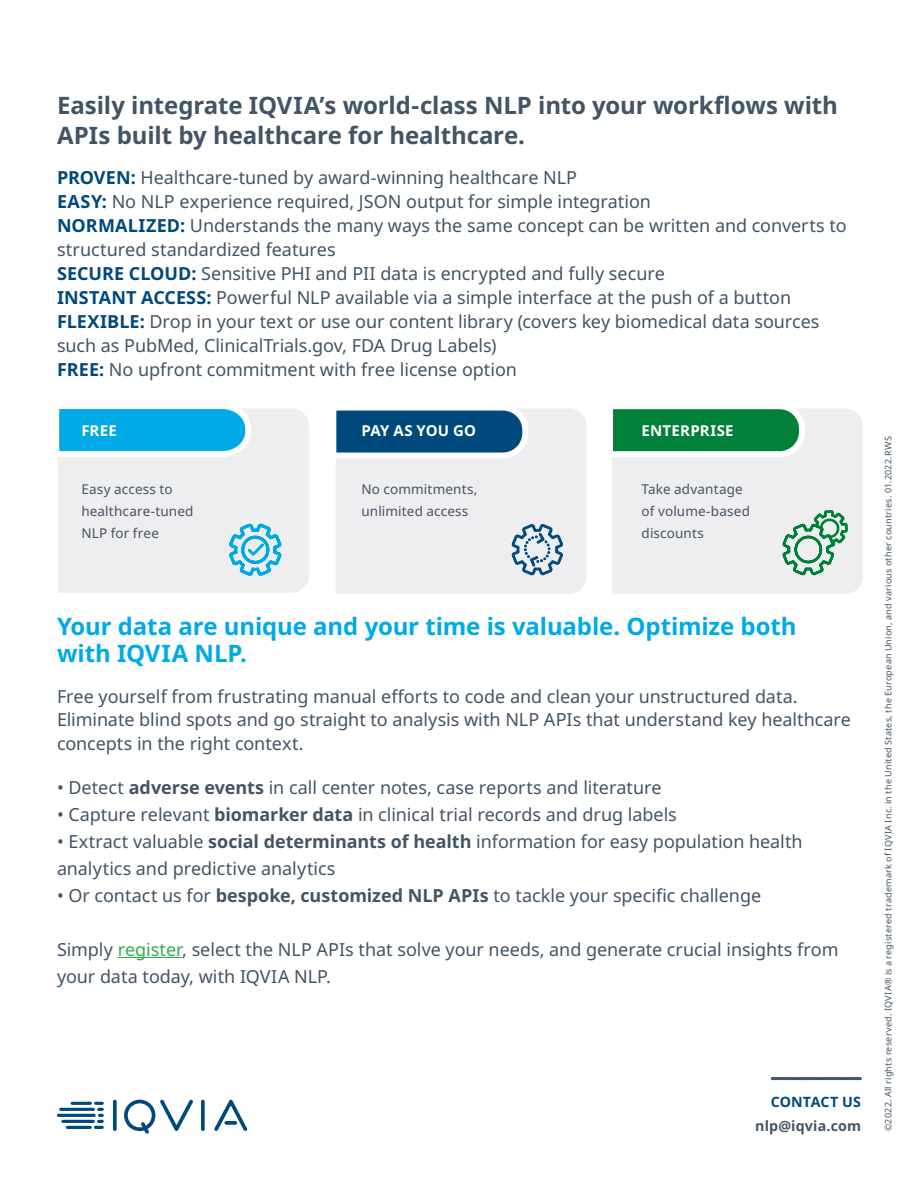
<style>
.page{position:relative;width:918px;height:1188px;background:#fff}
.page>*{position:absolute;margin:0;border:0;box-sizing:border-box;transform-origin:0 0}
.t1{font:700 24px/30px "Noto Sans";letter-spacing:-.005em;color:#435465}
.t2{font:700 24px/27px "Noto Sans";letter-spacing:-.005em;color:#00aae7}
.t3{font:18px/24px "Noto Sans";letter-spacing:-.005em;color:#435465}
.t4{font:700 15px "Noto Sans";letter-spacing:.015em;color:#fff}
.t5{font:700 15px "Noto Sans";letter-spacing:-.005em;color:#fff}
.t6{font:700 14.25px "Noto Sans";letter-spacing:.005em;color:#435465}
.t7{font:700 14.25px "Noto Sans";letter-spacing:.01em;color:#00497c}
.t8{font:13.5px/22.2px "Noto Sans";letter-spacing:.01em;color:#435465}
.t9{font:9px "Noto Sans";letter-spacing:.025em;color:#435465}
.s1{font-weight:700;color:#00497c}
.s2{font-weight:700}
.s3{color:#2cb34a}
</style>
<div class="page">
<svg style="left:772px;top:1077px;width:88px;height:3px"></svg>
<svg style="left:113px;top:1100px;width:4px;height:31px"></svg>
<svg style="left:201px;top:1100px;width:4px;height:31px"></svg>
<svg style="left:124px;top:1099px;width:69px;height:35px"></svg>
<svg style="left:214px;top:1100px;width:33px;height:31px"></svg>
<hr style="left:66px;top:1126px;width:26px;height:3px;background:#00497c;border-radius:2px">
<svg style="left:94px;top:1102px;width:10px;height:27px"></svg>
<hr style="left:61px;top:1120px;width:34px;height:3px;background:#00497c;border-radius:2px">
<hr style="left:57px;top:1114px;width:39px;height:3px;background:#00497c;border-radius:2px">
<hr style="left:59px;top:1108px;width:36px;height:3px;background:#00497c;border-radius:2px">
<hr style="left:71px;top:1102px;width:21px;height:3px;background:#00497c;border-radius:2px">
<hr style="left:118px;top:957px;width:64px;height:1px;background:#2cb34a">
<div style="left:336px;top:409px;width:251px;height:185px;background:#eeedef"></div>
<div style="left:612px;top:409px;width:251px;height:185px;background:#eeedef"></div>
<svg style="left:336px;top:409px;width:195px;height:53px"></svg>
<div style="left:58px;top:409px;width:251px;height:184px;background:#eeedef"></div>
<svg style="left:58px;top:409px;width:196px;height:51px;background:#3bbceb"></svg>
<svg style="left:612px;top:409px;width:237px;height:169px;background:#b9d5c7"></svg>
<svg style="left:227px;top:521px;width:57px;height:57px;background:#a0d7ec"></svg>
<svg style="left:511px;top:523px;width:53px;height:54px;background:#adc0cf"></svg>
<h1 class="t1" style="left:57px;top:91px;width:783px">Easily integrate IQVIA’s world-class NLP into your workflows with<br>APIs built by healthcare for healthcare.</h1>
<p class="t3" style="left:57px;top:166px;width:791px"><span class="s1">PROVEN:</span> Healthcare-tuned by award-winning healthcare NLP<br><span class="s1">EASY:</span> No NLP experience required, JSON output for simple integration<br><span class="s1">NORMALIZED:</span> Understands the many ways the same concept can be written and converts to structured standardized features<br><span class="s1">SECURE CLOUD:</span> Sensitive PHI and PII data is encrypted and fully secure<br><span class="s1">INSTANT ACCESS:</span> Powerful NLP available via a simple interface at the push of a button <span class="s1">FLEXIBLE:</span> Drop in your text or use our content library (covers key biomedical data sources such as PubMed, ClinicalTrials.gov, FDA Drug Labels)<br><span class="s1">FREE:</span> No upfront commitment with free license option</p>
<p class="t4" style="left:81px;top:420px;width:37px">FREE</p>
<p class="t5" style="left:362px;top:420px;width:116px">PAY AS YOU GO</p>
<p class="t4" style="left:642px;top:420px;width:93px">ENTERPRISE</p>
<p class="t8" style="left:81px;top:478px;width:114px">Easy access to healthcare-tuned<br>NLP for free</p>
<p class="t8" style="left:362px;top:478px;width:117px">No commitments, unlimited access</p>
<p class="t8" style="left:642px;top:478px;width:110px">Take advantage of volume-based discounts</p>
<h1 class="t2" style="left:57px;top:614px;width:741px">Your data are unique and your time is valuable. Optimize both with IQVIA NLP.</h1>
<p class="t3" style="left:57px;top:684px;width:795px">Free yourself from frustrating manual efforts to code and clean your unstructured data.<br>Eliminate blind spots and go straight to analysis with NLP APIs that understand key healthcare concepts in the right context.</p>
<p class="t3" style="left:57px;top:776px;width:606px">• Detect <span class="s2">adverse events</span> in call center notes, case reports and literature</p>
<p class="t3" style="left:57px;top:803px;width:621px">• Capture relevant <span class="s2">biomarker data</span> in clinical trial records and drug labels</p>
<p class="t3" style="left:57px;top:828px;width:747px;line-height:27px">• Extract valuable <span class="s2">social determinants of health</span> information for easy population health analytics and predictive analytics</p>
<p class="t3" style="left:57px;top:884px;width:706px">• Or contact us for <span class="s2">bespoke, customized NLP APIs</span> to tackle your specific challenge</p>
<p class="t3" style="left:57px;top:936px;width:783px;line-height:27px">Simply <span class="s3">register</span>, select the NLP APIs that solve your needs, and generate crucial insights from your data today, with IQVIA NLP.</p>
<p class="t7" style="left:771px;top:1092px;width:92px">CONTACT US</p>
<p class="t6" style="left:755px;top:1116px;width:107px">nlp@iqvia.com</p>
<p class="t9" style="left:882px;top:1131px;width:696px;rotate:-90deg">©2022. All rights reserved. IQVIA® is a registered trademark of IQVIA Inc. in the United States, the European Union, and various other countries. 01.2022.RWS</p>
</div>
